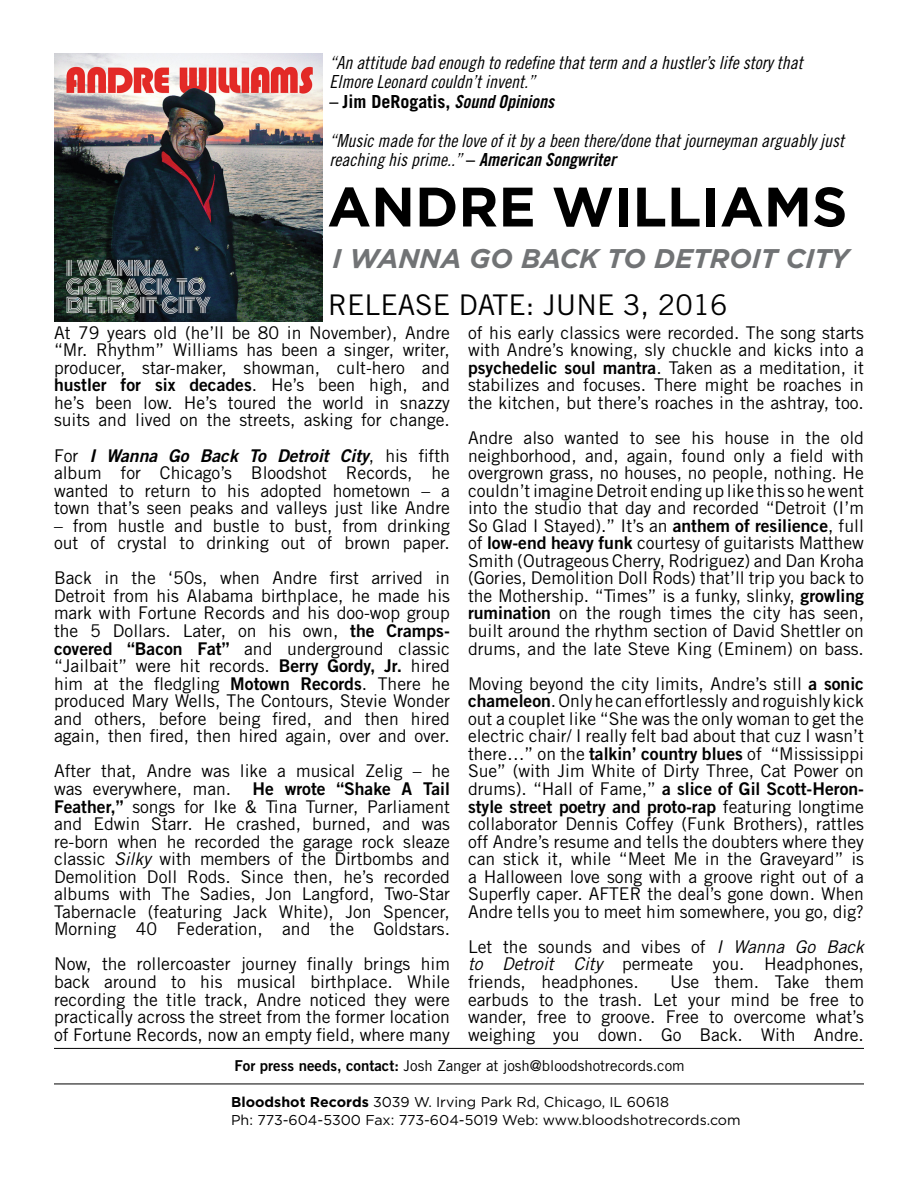
<style>
.page{position:relative;width:918px;height:1188px;background:#fff}
.page>*{position:absolute;margin:0;border:0;box-sizing:border-box;transform-origin:0 0}
.t1{font:700 55.5px "Gotham";color:#000}
.t2{font:28.5px "Trade Gothic";color:#000}
.t3{font:italic 700 27px "Gotham";color:#717375}
.t4{font:18px/19.5px "Trade Gothic Cond Eighteen Obl";color:#000}
.t5{font:700 18px "Trade Gothic";color:#000}
.t6{font:17.55px/17.5px "Trade Gothic";color:#000;text-align:justify}
.t7{font:17.55px/17.5px "Trade Gothic Bold Two";color:#000}
.t8{font:italic 17.55px "Trade Gothic Bold Two";color:#000}
.t9{font:15px "Trade Gothic";color:#000}
.t10{font:14.25px/17.2px "Gotham";color:#000}
.s1{font-family:"Trade Gothic Bold Cond Twenty";font-weight:400}
.s2{font-family:"Trade Gothic Bold Cond Twenty Obl";font-weight:400}
.s3{font-family:"Trade Gothic Bold Cond Twenty"}
.s4{font-family:"Trade Gothic Bold Cond Twenty Obl"}
.s5{font-family:"Trade Gothic"}
.s6{font-family:"Trade Gothic";font-style:normal}
.s7{font-family:"Trade Gothic Bold Two"}
.s8{font-style:italic}
.s9{font-weight:700}
</style>
<div class="page">
<hr style="left:54px;top:1048px;width:810px;height:1px;background:#000">
<hr style="left:54px;top:1084px;width:810px;height:1px;background:#000">
<img style="left:55px;top:53px;width:268px;height:268px">
<p class="t4" style="left:329px;top:53px;width:475px">“An attitude bad enough to redefine that term and a hustler’s life story that<br>Elmore Leonard couldn’t invent.”</p>
<p class="t5" style="left:329px;top:90px;width:226px"><span class="s1">–</span> Jim DeRogatis, <span class="s2">Sound Opinions</span></p>
<p class="t4" style="left:329px;top:131px;width:516px">“Music made for the love of it by a been there/done that journeyman arguably just reaching his prime..” <span class="s3">–</span> <span class="s4">American Songwriter</span></p>
<h1 class="t1" style="left:327px;top:175px;width:522px">ANDRE WILLIAMS</h1>
<h3 class="t3" style="left:332px;top:243px;width:518px">I WANNA GO BACK TO DETROIT CITY</h3>
<h2 class="t2" style="left:328px;top:287px;width:401px">RELEASE DATE: JUNE 3, 2016</h2>
<p class="t6" style="left:54px;top:323px;width:398px">At 79 years old (he’ll be 80 in November), Andre “Mr. Rhythm” Williams has been a singer, writer, producer, star-maker, showman, cult-hero and</p>
<p class="t7" style="left:54px;top:376px;width:398px">hustler for six decades<span class="s5">. He’s been high, and</span></p>
<p class="t6" style="left:54px;top:394px;width:397px">he’s been low. He’s toured the world in snazzy suits and lived on the streets, asking for change.</p>
<p class="t8" style="left:54px;top:444px;width:397px"><span class="s6">For</span> I Wanna Go Back To Detroit City<span class="s6">, his fifth</span></p>
<p class="t6" style="left:54px;top:464px;width:398px">album for Chicago’s Bloodshot Records, he wanted to return to his adopted hometown – a town that’s seen peaks and valleys just like Andre</p>
<p class="t6" style="left:54px;top:517px;width:398px">– from hustle and bustle to bust, from drinking out of crystal to drinking out of brown paper.</p>
<p class="t6" style="left:54px;top:569px;width:398px">Back in the ‘50s, when Andre first arrived in Detroit from his Alabama birthplace, he made his mark with Fortune Records and his doo-wop group the 5 Dollars. Later, on his own, <span class="s7">the Cramps&shy;covered “Bacon Fat”</span> and underground classic “Jailbait” were hit records. <span class="s7">Berry Gordy, Jr.</span> hired him at the fledgling <span class="s7">Motown Records</span>. There he produced Mary Wells, The Contours, Stevie Wonder and others, before being fired, and then hired again, then fired, then hired again, over and over.</p>
<p class="t6" style="left:54px;top:762px;width:398px">After that, Andre was like a musical Zelig – he was everywhere, man. <span class="s7">He wrote “Shake A Tail Feather,”</span> songs for Ike &amp; Tina Turner, Parliament and Edwin Starr. He crashed, burned, and was re-born when he recorded the garage rock sleaze classic <span class="s8">Silky</span> with members of the Dirtbombs and Demolition Doll Rods. Since then, he’s recorded albums with The Sadies, Jon Langford, Two-Star Tabernacle (featuring Jack White), Jon Spencer, Morning 40 Federation, and the Goldstars.</p>
<p class="t6" style="left:54px;top:955px;width:398px">Now, the rollercoaster journey finally brings him back around to his musical birthplace. While recording the title track, Andre noticed they were practically across the street from the former location of Fortune Records, now an empty field, where many</p>
<p class="t6" style="left:468px;top:323px;width:398px">of his early classics were recorded. The song starts with Andre’s knowing, sly chuckle and kicks into a <span class="s7">psychedelic soul mantra</span>. Taken as a meditation, it stabilizes and focuses. There might be roaches in the kitchen, but there’s roaches in the ashtray, too.</p>
<p class="t6" style="left:468px;top:429px;width:398px">Andre also wanted to see his house in the old neighborhood, and, again, found only a field with overgrown grass, no houses, no people, nothing. He couldn’t imagine Detroit ending up like this so he went into the studio that day and recorded “Detroit (I’m So Glad I Stayed).” It’s an <span class="s7">anthem of resilience</span>, full of <span class="s7">low-end heavy funk</span> courtesy of guitarists Matthew Smith (Outrageous Cherry, Rodriguez) and Dan Kroha (Gories, Demolition Doll Rods) that’ll trip you back to the Mothership. “Times” is a funky, slinky, <span class="s7">growling rumination</span> on the rough times the city has seen, built around the rhythm section of David Shettler on drums, and the late Steve King (Eminem) on bass.</p>
<p class="t6" style="left:468px;top:674px;width:398px">Moving beyond the city limits, Andre’s still <span class="s7">a sonic chameleon</span>. Only he can effortlessly and roguishly kick out a couplet like “She was the only woman to get the electric chair/ I really felt bad about that cuz I wasn’t there…” on the <span class="s7">talkin’ country blues</span> of “Mississippi Sue” (with Jim White of Dirty Three, Cat Power on</p>
<p class="t7" style="left:468px;top:780px;width:398px"><span class="s5">drums). “Hall of Fame,”</span> a slice of Gil Scott-Heron&shy;style street poetry and proto-rap <span class="s5">featuring longtime</span></p>
<p class="t6" style="left:468px;top:815px;width:398px">collaborator Dennis Coffey (Funk Brothers), rattles off Andre’s resume and tells the doubters where they can stick it, while “Meet Me in the Graveyard” is a Halloween love song with a groove right out of a Superfly caper. AFTER the deal’s gone down. When Andre tells you to meet him somewhere, you go, dig?</p>
<p class="t6" style="left:468px;top:938px;width:398px">Let the sounds and vibes of <span class="s8">I Wanna Go Back to Detroit City</span> permeate you. Headphones, friends, headphones.</p>
<p class="t6" style="left:468px;top:973px;width:398px;text-indent:202px">Use them. Take them earbuds to the trash. Let your mind be free to wander, free to groove. Free to overcome what’s weighing you down. Go Back. With Andre.</p>
<p class="t9" style="left:235px;top:1057px;width:452px"><span class="s7">For press needs, contact:</span> Josh Zanger at josh@bloodshotrecords.com</p>
<p class="t10" style="left:231px;top:1093px;width:511px"><span class="s9">Bloodshot Records</span> 3039 W. Irving Park Rd, Chicago, IL 60618<br>Ph: 773-604-5300 Fax: 773-604-5019 Web: www.bloodshotrecords.com</p>
</div>
